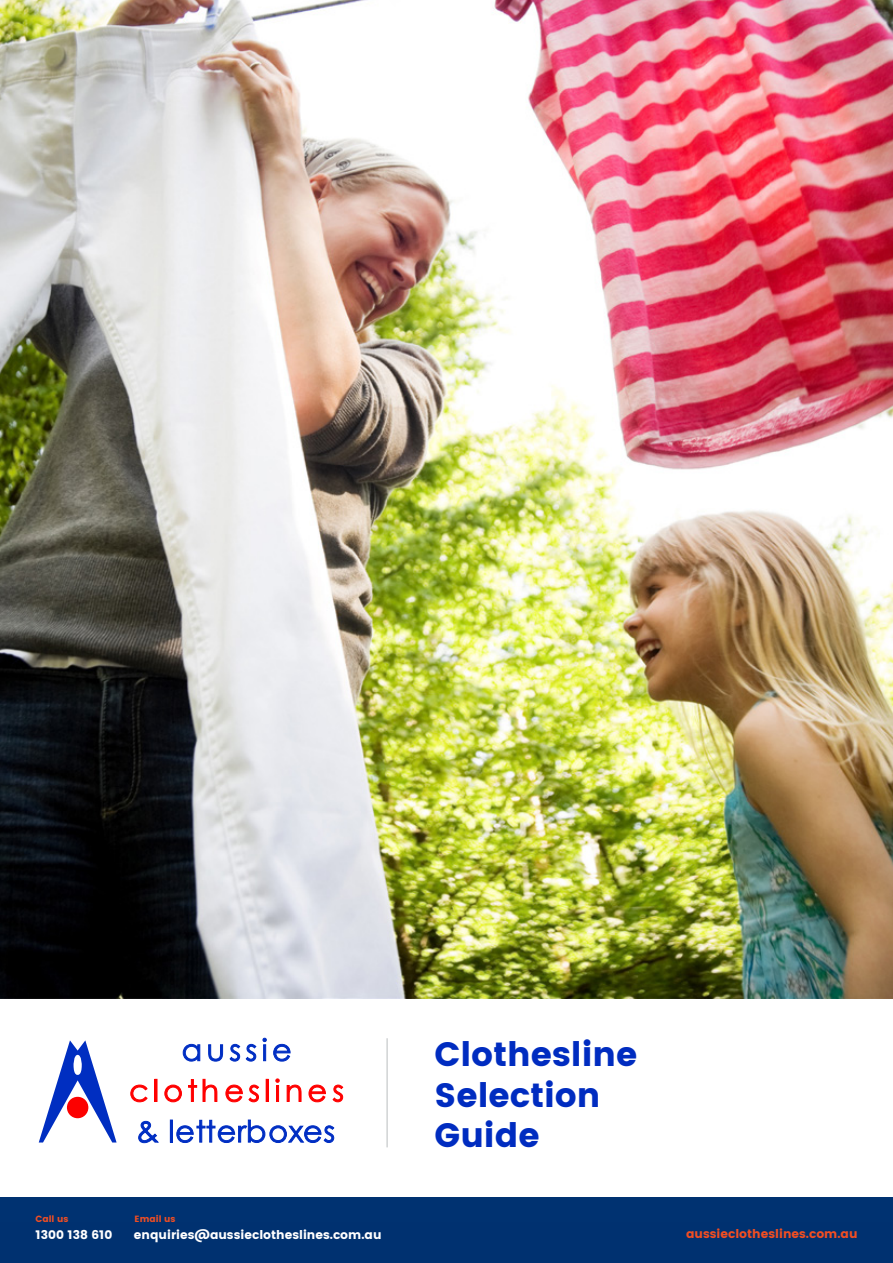
<style>
.page{position:relative;width:893px;height:1263px;background:#fff}
.page>*{position:absolute;margin:0;border:0;box-sizing:border-box;transform-origin:0 0}
.t1{font:33.75px/40.5px "Poppins";color:#002cc0}
.t2{font:12.15px "Poppins";color:#fff}
.t3{font:12.15px "Poppins";color:#f04e23}
.t4{font:9px "Poppins";color:#f04e23}
</style>
<div class="page">
<img style="left:0;top:0;width:893px;height:998px">
<svg style="left:39px;top:1040px;width:78px;height:102px"></svg>
<div style="left:67px;top:1097px;width:21px;height:21px;background:#fc0100;border-radius:50%"></div>
<svg style="left:183px;top:1044px;width:17px;height:18px"></svg>
<svg style="left:208px;top:1044px;width:15px;height:18px"></svg>
<svg style="left:229px;top:1044px;width:11px;height:18px"></svg>
<svg style="left:246px;top:1038px;width:21px;height:24px"></svg>
<svg style="left:273px;top:1044px;width:18px;height:18px"></svg>
<svg style="left:130px;top:1084px;width:18px;height:18px"></svg>
<div style="left:155px;top:1079px;width:2px;height:23px;border:1px solid #f00"></div>
<svg style="left:164px;top:1084px;width:18px;height:18px"></svg>
<svg style="left:188px;top:1079px;width:29px;height:23px"></svg>
<svg style="left:225px;top:1084px;width:34px;height:18px"></svg>
<div style="left:266px;top:1079px;width:2px;height:23px;border:1px solid #f00"></div>
<svg style="left:275px;top:1078px;width:5px;height:24px"></svg>
<svg style="left:287px;top:1084px;width:15px;height:18px"></svg>
<svg style="left:308px;top:1084px;width:18px;height:18px"></svg>
<svg style="left:332px;top:1084px;width:11px;height:18px"></svg>
<svg style="left:138px;top:1121px;width:21px;height:22px"></svg>
<div style="left:170px;top:1120px;width:3px;height:22px;border:1px solid #002ec3"></div>
<svg style="left:176px;top:1119px;width:158px;height:24px"></svg>
<div style="left:0;top:1197px;width:893px;height:66px;background:#003271"></div>
<hr style="left:386px;top:1038px;width:2px;height:109px;background:#d1d3d4">
<h1 class="t1" style="left:435px;top:1034px;width:204px">Clothesline<br>Selection<br>Guide</h1>
<p class="t4" style="left:36px;top:1214px;width:34px">Call us</p>
<p class="t4" style="left:135px;top:1214px;width:42px">Email us</p>
<p class="t2" style="left:36px;top:1228px;width:78px">1300 138 610</p>
<p class="t2" style="left:134px;top:1228px;width:249px">enquiries@aussieclotheslines.com.au</p>
<p class="t3" style="left:686px;top:1227px;width:173px">aussieclotheslines.com.au</p>
</div>
